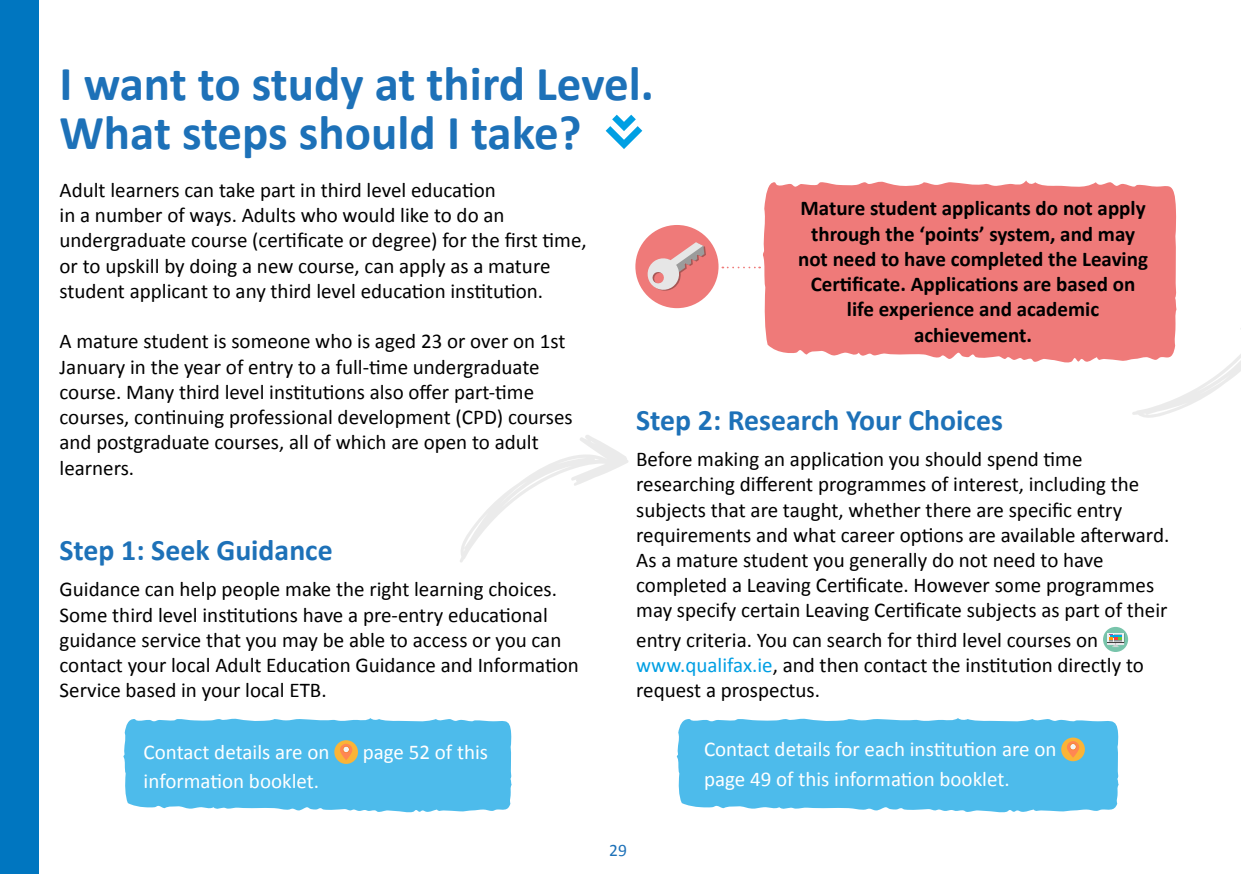
<style>
.page{position:relative;width:1241px;height:874px;background:#fff}
.page>*{position:absolute;margin:0;border:0;box-sizing:border-box;transform-origin:0 0}
.t1{font:700 49px/49px "Calibri";color:#1d71b8}
.t2{font:700 29.75px "Calibri";color:#1d71b8}
.t3{font:21px/25.2px "Calibri";color:#000}
.t4{font:700 21px/25.2px "Calibri";color:#000;text-align:center}
.t5{font:21px/29.8px "Calibri";color:#fff}
.t6{font:17.5px "Calibri";color:#1d71b8}
.s1{color:#009fe3}
</style>
<div class="page">
<div style="left:0;top:0;width:38px;height:873px;background:#0076c0"></div>
<svg style="left:763px;top:180px;width:413px;height:183px;background:#f08281"></svg>
<svg style="left:605px;top:115px;width:37px;height:34px"></svg>
<svg style="left:1102px;top:626px;width:25px;height:25px"></svg>
<div style="left:1106px;top:632px;width:17px;height:11px;background:#78c4ab"></div>
<div style="left:1107px;top:633px;width:16px;height:8px;background:#eff3f3"></div>
<svg style="left:1106px;top:634px;width:17px;height:13px"></svg>
<svg style="left:123px;top:718px;width:389px;height:94px;background:#5abfea"></svg>
<svg style="left:676px;top:718px;width:442px;height:94px;background:#5abfea"></svg>
<svg style="left:722px;top:266px;width:38px;height:2px"></svg>
<svg style="left:1131px;top:284px;width:109px;height:134px"></svg>
<svg style="left:460px;top:435px;width:168px;height:127px"></svg>
<div style="left:635px;top:225px;width:83px;height:83px;background:#ef7a79;border-radius:50%"></div>
<svg style="left:647px;top:242px;width:59px;height:49px"></svg>
<h1 class="t1" style="left:60px;top:59px;width:595px">I want to study at third Level.<br>What steps should I take?</h1>
<p class="t3" style="left:60px;top:177px;width:528px">Adult learners can take part in third level education<br>in a number of ways. Adults who would like to do an undergraduate course (certificate or degree) for the first time, or to upskill by doing a new course, can apply as a mature student applicant to any third level education institution.</p>
<p class="t3" style="left:60px;top:329px;width:514px">A mature student is someone who is aged 23 or over on 1st January in the year of entry to a full-time undergraduate course. Many third level institutions also offer part-time courses, continuing professional development (CPD) courses and postgraduate courses, all of which are open to adult learners.</p>
<p class="t4" style="left:798px;top:196px;width:351px">Mature student applicants do not apply through the ‘points’ system, and may not need to have completed the Leaving<br>Certificate. Applications are based on life experience and academic achievement.</p>
<h2 class="t2" style="left:636px;top:401px;width:368px">Step 2: Research Your Choices</h2>
<p class="t3" style="left:636px;top:446px;width:534px">Before making an application you should spend time researching different programmes of interest, including the subjects that are taught, whether there are specific entry requirements and what career options are available afterward.<br>As a mature student you generally do not need to have completed a Leaving Certificate. However some programmes may specify certain Leaving Certificate subjects as part of their</p>
<p class="t3" style="left:636px;top:627px;width:509px">entry criteria. You can search for third level courses on <span class="s1">www.qualifax.ie</span>, and then contact the institution directly to request a prospectus.</p>
<h2 class="t2" style="left:60px;top:530px;width:274px">Step 1: Seek Guidance</h2>
<p class="t3" style="left:60px;top:576px;width:520px">Guidance can help people make the right learning choices.<br>Some third level institutions have a pre-entry educational guidance service that you may be able to access or you can contact your local Adult Education Guidance and Information Service based in your local ETB.</p>
<p class="t5" style="left:144px;top:736px;width:187px">Contact details are on</p>
<p class="t5" style="left:363px;top:736px;width:127px">page 52 of this</p>
<p class="t5" style="left:144px;top:766px;width:177px">information booklet.</p>
<p class="t6" style="left:609px;top:838px;width:19px">29</p>
<p class="t5" style="left:704px;top:733px;width:354px">Contact details for each institution are on page 49 of this information booklet.</p>
</div>
